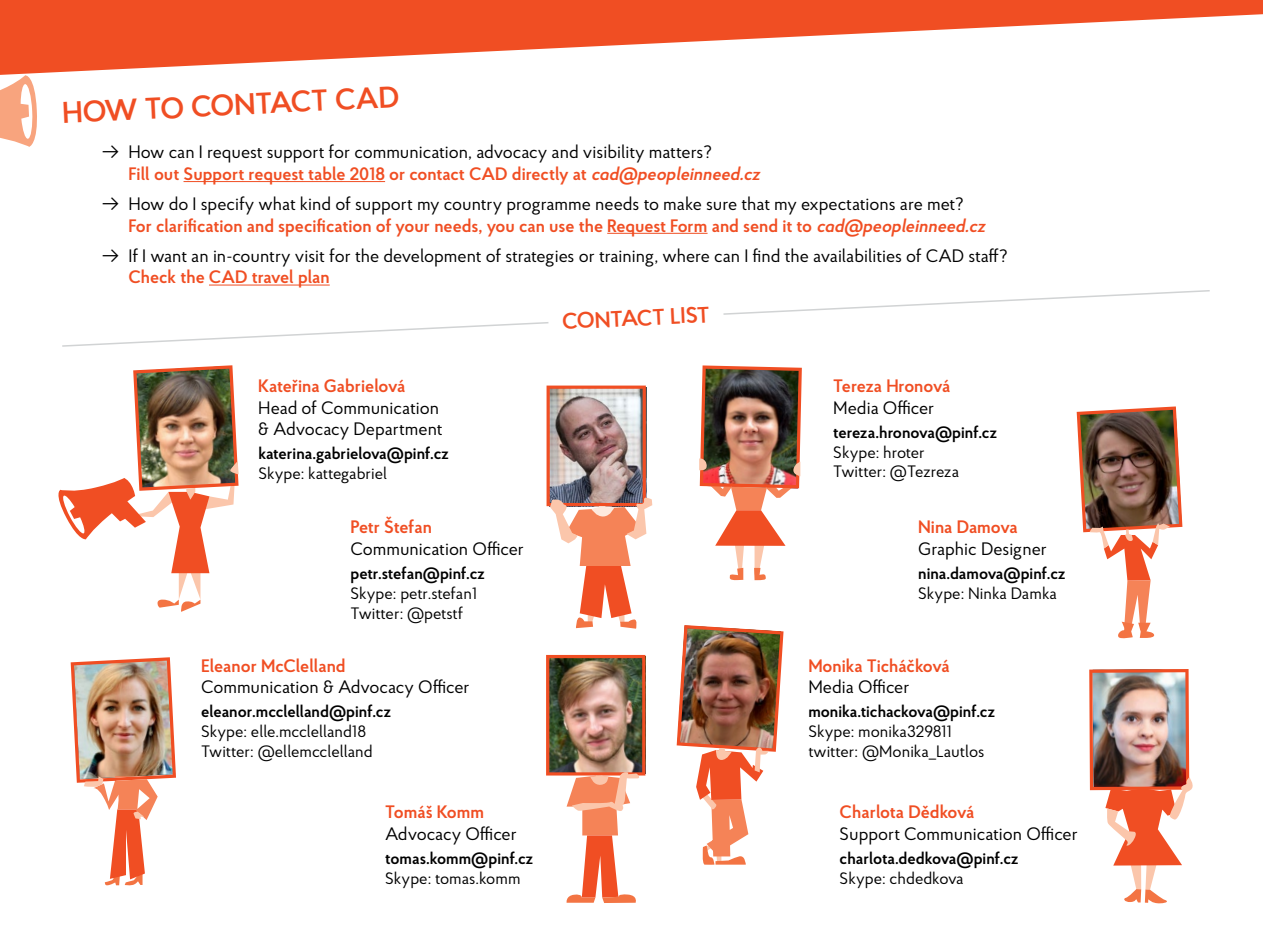
<style>
.page{position:relative;width:1263px;height:936px;background:#fff}
.page>*{position:absolute;margin:0;border:0;box-sizing:border-box;transform-origin:0 0}
.t1{font:600 30px "Proba Pro";color:#f04e23}
.t2{font:600 22.5px "Proba Pro";color:#f04e23}
.t3{font:18px/21.6px "Proba Pro";color:#000}
.t4{font:600 18px "Proba Pro";color:#f04e23}
.t5{font:600 18px "Proba Pro";letter-spacing:-.025em;color:#f04e23}
.t6{font:16.5px/19.8px "Proba Pro";color:#000}
.t7{font:600 16.5px "Proba Pro";color:#000}
.s1{font-weight:600;color:#f04e23}
.s2{font-weight:600;font-style:italic;color:#f04e23}
</style>
<div class="page">
<svg style="left:0;top:0;width:1263px;height:74px;fill:#f04e23"></svg>
<svg style="left:0;top:74px;width:37px;height:73px"></svg>
<img style="left:58px;top:365px;width:181px;height:247px">
<img style="left:546px;top:385px;width:106px;height:243px">
<img style="left:71px;top:657px;width:105px;height:228px">
<img style="left:677px;top:625px;width:106px;height:239px">
<img style="left:699px;top:365px;width:103px;height:215px">
<img style="left:1077px;top:406px;width:105px;height:233px">
<img style="left:546px;top:655px;width:99px;height:247px">
<img style="left:1089px;top:669px;width:104px;height:234px">
<svg style="left:62px;top:322px;width:487px;height:25px"></svg>
<svg style="left:723px;top:290px;width:487px;height:25px"></svg>
<hr style="left:184px;top:181px;width:201px;height:1px;background:#f04e23">
<hr style="left:607px;top:233px;width:100px;height:1px;background:#f04e23">
<hr style="left:209px;top:284px;width:121px;height:1px;background:#f04e23">
<h1 class="t1" style="left:61px;top:93px;width:339px;rotate:-3deg">HOW TO CONTACT CAD</h1>
<p class="t3" style="left:128px;top:141px;width:633px;text-indent:-27px">→ How can I request support for communication, advocacy and visibility matters?<br><span class="s1">Fill out Support request table 2018 or contact CAD directly at</span> <span class="s2">cad@peopleinneed.cz</span></p>
<p class="t3" style="left:128px;top:192px;width:858px;text-indent:-27px">→ How do I specify what kind of support my country programme needs to make sure that my expectations are met?<br><span class="s1">For clarification and specification of your needs, you can use the Request Form and send it to</span> <span class="s2">cad@peopleinneed.cz</span></p>
<p class="t3" style="left:101px;top:244px;width:908px">→ If I want an in-country visit for the development of strategies or training, where can I find the availabilities of CAD staff?</p>
<p class="t4" style="left:128px;top:265px;width:203px">Check the CAD travel plan</p>
<p class="t4" style="left:258px;top:374px;width:149px">Kateřina Gabrielová</p>
<p class="t3" style="left:258px;top:396px;width:186px">Head of Communication &amp; Advocacy Department</p>
<p class="t7" style="left:258px;top:442px;width:192px">katerina.gabrielova@pinf.cz</p>
<p class="t6" style="left:258px;top:463px;width:130px">Skype: kattegabriel</p>
<p class="t4" style="left:350px;top:515px;width:83px">Petr Štefan</p>
<p class="t3" style="left:350px;top:537px;width:175px">Communication Officer</p>
<p class="t7" style="left:350px;top:562px;width:136px">petr.stefan@pinf.cz</p>
<p class="t6" style="left:350px;top:583px;width:128px">Skype: petr.stefan1<br>Twitter: @petstf</p>
<p class="t4" style="left:201px;top:653px;width:146px">Eleanor McClelland</p>
<p class="t3" style="left:201px;top:676px;width:270px">Communication &amp; Advocacy Officer</p>
<p class="t7" style="left:201px;top:700px;width:192px">eleanor.mcclelland@pinf.cz</p>
<p class="t6" style="left:201px;top:721px;width:173px">Skype: elle.mcclelland18<br>Twitter: @ellemcclelland</p>
<p class="t4" style="left:385px;top:799px;width:100px">Tomáš Komm</p>
<p class="t3" style="left:385px;top:822px;width:133px">Advocacy Officer</p>
<p class="t7" style="left:385px;top:847px;width:150px">tomas.komm@pinf.cz</p>
<p class="t6" style="left:385px;top:867px;width:137px">Skype: tomas.komm</p>
<p class="t2" style="left:561px;top:306px;width:149px;rotate:-3deg">CONTACT LIST</p>
<p class="t5" style="left:833px;top:374px;width:119px">Tereza Hronová</p>
<p class="t3" style="left:833px;top:396px;width:103px">Media Officer</p>
<p class="t7" style="left:833px;top:421px;width:165px">tereza.hronova@pinf.cz</p>
<p class="t6" style="left:833px;top:441px;width:127px">Skype: hroter<br>Twitter: @Tezreza</p>
<p class="t4" style="left:918px;top:515px;width:101px">Nina Damova</p>
<p class="t3" style="left:918px;top:537px;width:130px">Graphic Designer</p>
<p class="t7" style="left:918px;top:562px;width:149px">nina.damova@pinf.cz</p>
<p class="t6" style="left:918px;top:583px;width:140px">Skype: Ninka Damka</p>
<p class="t4" style="left:808px;top:653px;width:143px">Monika Ticháčková</p>
<p class="t3" style="left:808px;top:676px;width:103px">Media Officer</p>
<p class="t7" style="left:808px;top:700px;width:188px">monika.tichackova@pinf.cz</p>
<p class="t6" style="left:808px;top:721px;width:178px">Skype: monika329811 twitter: @Monika_Lautlos</p>
<p class="t4" style="left:840px;top:799px;width:136px">Charlota Dědková</p>
<p class="t3" style="left:840px;top:822px;width:240px">Support Communication Officer</p>
<p class="t7" style="left:840px;top:847px;width:180px">charlota.dedkova@pinf.cz</p>
<p class="t6" style="left:840px;top:867px;width:126px">Skype: chdedkova</p>
</div>
